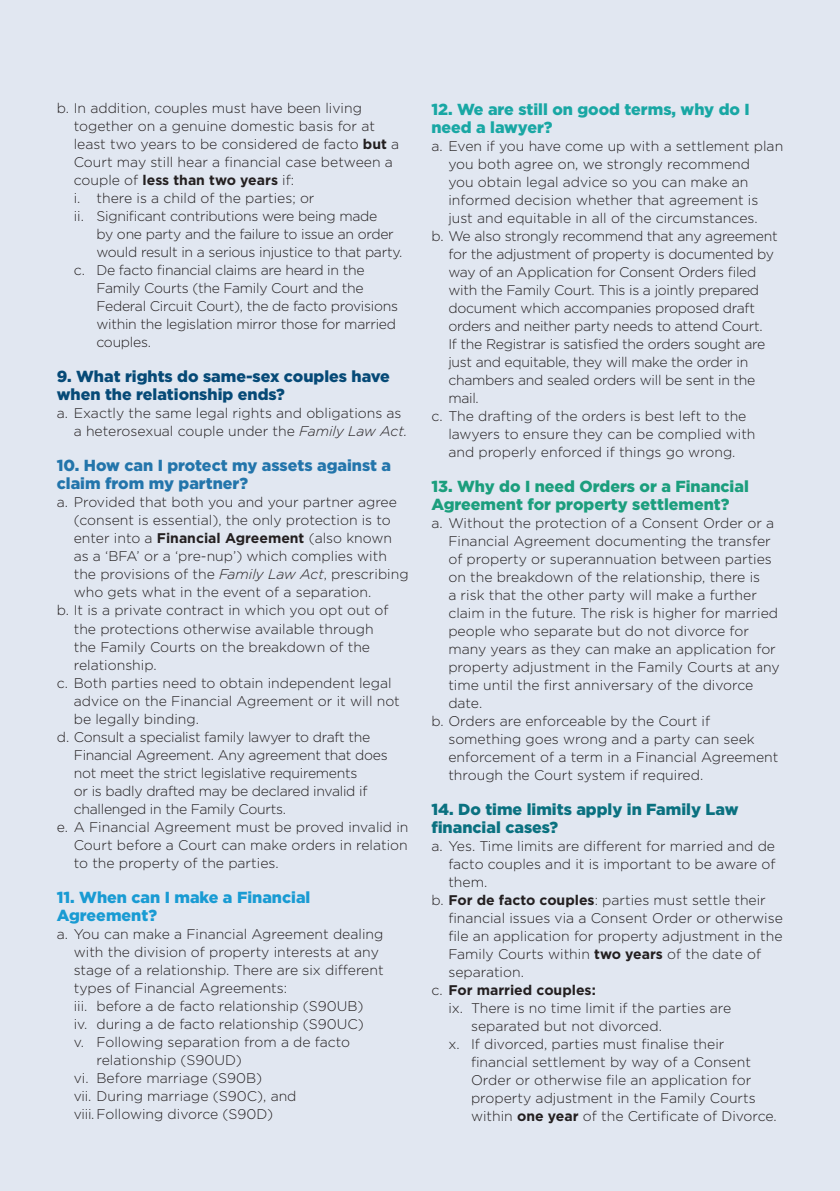
<style>
.page{position:relative;width:840px;height:1191px;background:#fff}
.page>*{position:absolute;margin:0;border:0;box-sizing:border-box;transform-origin:0 0}
.Numbered_Body{font:900 16px/18px "Gotham";color:#1b9e7d}
.Numbered_Body-2{font:900 16px/18px "Gotham";color:#064a77}
.Numbered_Body-3{font:900 16px/18px "Gotham";color:#2375ab}
.Numbered_Body-4{font:900 16px/18px "Gotham";color:#0a7180}
.Numbered_Body-5{font:900 16px/18px "Gotham";color:#19a7a4}
.Numbered_Body-6{font:900 16px/18px "Gotham";color:#199bd3}
.Lettered_body{font:300 14px/18px "Gotham";color:#231f20}
.Lettered_body-2{font:300 14px/18px "Gotham";letter-spacing:-.02em;color:#231f20}
.Lettered_body-3{font:700 14px "Gotham";color:#231f20}
.s1{font-weight:700}
.s2{font-style:italic}
.s3{font-weight:300}
</style>
<div class="page">
<div style="left:0;top:0;width:28px;height:1191px;background:#e1e7f1"></div>
<div style="left:28px;top:0;width:811px;height:1191px;background:#e1e7f1"></div>
<p class="Lettered_body" style="left:74px;top:99px;width:327px;text-indent:-17px">b. In addition, couples must have been living together on a genuine domestic basis for at least two years to be considered de facto <span class="s1">but</span> a Court may still hear a financial case between a couple of <span class="s1">less than two years</span> if:</p>
<p class="Lettered_body" style="left:74px;top:189px;width:242px">i. there is a child of the parties; or</p>
<p class="Lettered_body-2" style="left:96px;top:207px;width:307px;text-indent:-23px">ii. Significant contributions were being made<br>by one party and the failure to issue an order would result in a serious injustice to that party.</p>
<p class="Lettered_body-2" style="left:96px;top:261px;width:303px;text-indent:-23px">c. De facto financial claims are heard in the Family Courts (the Family Court and the Federal Circuit Court), the de facto provisions within the legislation mirror those for married couples.</p>
<p class="Numbered_Body-2" style="left:57px;top:367px;width:334px">9. What rights do same-sex couples have when the relationship ends?</p>
<p class="Lettered_body" style="left:74px;top:404px;width:335px;text-indent:-17px">a. Exactly the same legal rights and obligations as a heterosexual couple under the <span class="s2">Family Law Act.</span></p>
<p class="Numbered_Body-3" style="left:57px;top:456px;width:335px">10. How can I protect my assets against a claim from my partner?</p>
<p class="Lettered_body" style="left:74px;top:493px;width:336px;text-indent:-17px">a. Provided that both you and your partner agree (consent is essential), the only protection is to enter into a <span class="s1">Financial Agreement</span> (also known as a ‘BFA’ or a ‘pre-nup’) which complies with the provisions of the <span class="s2">Family Law Act</span>, prescribing who gets what in the event of a separation.</p>
<p class="Lettered_body" style="left:74px;top:601px;width:316px;text-indent:-17px">b. It is a private contract in which you opt out of the protections otherwise available through the Family Courts on the breakdown of the relationship.</p>
<p class="Lettered_body" style="left:74px;top:673px;width:327px;text-indent:-17px">c. Both parties need to obtain independent legal advice on the Financial Agreement or it will not be legally binding.</p>
<p class="Lettered_body-2" style="left:74px;top:727px;width:315px;text-indent:-17px">d. Consult a specialist family lawyer to draft the Financial Agreement. Any agreement that does not meet the strict legislative requirements<br>or is badly drafted may be declared invalid if challenged in the Family Courts.</p>
<p class="Lettered_body" style="left:74px;top:817px;width:336px;text-align:justify;text-indent:-17px">e. A Financial Agreement must be proved invalid in Court before a Court can make orders in relation to the property of the parties.</p>
<p class="Numbered_Body-6" style="left:57px;top:887px;width:255px">11. When can I make a Financial<br>Agreement?</p>
<p class="Lettered_body" style="left:74px;top:924px;width:311px;text-indent:-17px">a. You can make a Financial Agreement dealing with the division of property interests at any stage of a relationship. There are six different types of Financial Agreements:</p>
<p class="Lettered_body" style="left:74px;top:996px;width:291px">iii. before a de facto relationship (S90UB)</p>
<p class="Lettered_body" style="left:74px;top:1014px;width:291px">iv. during a de facto relationship (S90UC)</p>
<p class="Lettered_body" style="left:96px;top:1032px;width:255px;text-indent:-23px">v. Following separation from a de facto relationship (S90UD)</p>
<p class="Lettered_body" style="left:74px;top:1068px;width:190px">vi. Before marriage (S90B)</p>
<p class="Lettered_body" style="left:74px;top:1086px;width:224px">vii. During marriage (S90C), and</p>
<p class="Lettered_body" style="left:74px;top:1104px;width:201px">viii.Following divorce (S90D)</p>
<p class="Numbered_Body-5" style="left:431px;top:100px;width:320px">12. We are still on good terms, why do I need a lawyer?</p>
<p class="Lettered_body" style="left:448px;top:137px;width:336px;text-indent:-17px">a. Even if you have come up with a settlement plan you both agree on, we strongly recommend<br>you obtain legal advice so you can make an informed decision whether that agreement is just and equitable in all of the circumstances.</p>
<p class="Lettered_body-2" style="left:448px;top:227px;width:330px;text-indent:-17px">b. We also strongly recommend that any agreement for the adjustment of property is documented by way of an Application for Consent Orders filed with the Family Court. This is a jointly prepared document which accompanies proposed draft orders and neither party needs to attend Court.<br>If the Registrar is satisfied the orders sought are just and equitable, they will make the order in chambers and sealed orders will be sent in the mail.</p>
<p class="Lettered_body" style="left:448px;top:407px;width:308px;text-indent:-17px">c. The drafting of the orders is best left to the lawyers to ensure they can be complied with and properly enforced if things go wrong.</p>
<p class="Numbered_Body" style="left:431px;top:477px;width:319px">13. Why do I need Orders or a Financial<br>Agreement for property settlement?</p>
<p class="Lettered_body" style="left:448px;top:514px;width:333px;text-indent:-17px">a. Without the protection of a Consent Order or a Financial Agreement documenting the transfer of property or superannuation between parties on the breakdown of the relationship, there is<br>a risk that the other party will make a further claim in the future. The risk is higher for married people who separate but do not divorce for many years as they can make an application for property adjustment in the Family Courts at any time until the first anniversary of the divorce date.</p>
<p class="Lettered_body" style="left:448px;top:712px;width:331px;text-indent:-17px">b. Orders are enforceable by the Court if something goes wrong and a party can seek enforcement of a term in a Financial Agreement through the Court system if required.</p>
<p class="Numbered_Body-4" style="left:431px;top:800px;width:308px">14. Do time limits apply in Family Law financial cases?</p>
<p class="Lettered_body" style="left:448px;top:837px;width:328px;text-align:justify;text-indent:-17px">a. Yes. Time limits are different for married and de facto couples and it is important to be aware of them.</p>
<p class="Lettered_body" style="left:448px;top:891px;width:336px;text-indent:-17px">b. <span class="s1">For de facto couples</span>: parties must settle their financial issues via a Consent Order or otherwise file an application for property adjustment in the Family Courts within <span class="s1">two years</span> of the date of separation.</p>
<p class="Lettered_body-3" style="left:431px;top:981px;width:166px"><span class="s3">c.</span> For married couples:</p>
<p class="Lettered_body" style="left:471px;top:999px;width:261px;text-indent:-23px">ix. There is no time limit if the parties are separated but not divorced.</p>
<p class="Lettered_body" style="left:471px;top:1035px;width:307px;text-indent:-23px">x. If divorced, parties must finalise their financial settlement by way of a Consent Order or otherwise file an application for property adjustment in the Family Courts within <span class="s1">one year</span> of the Certificate of Divorce.</p>
</div>
